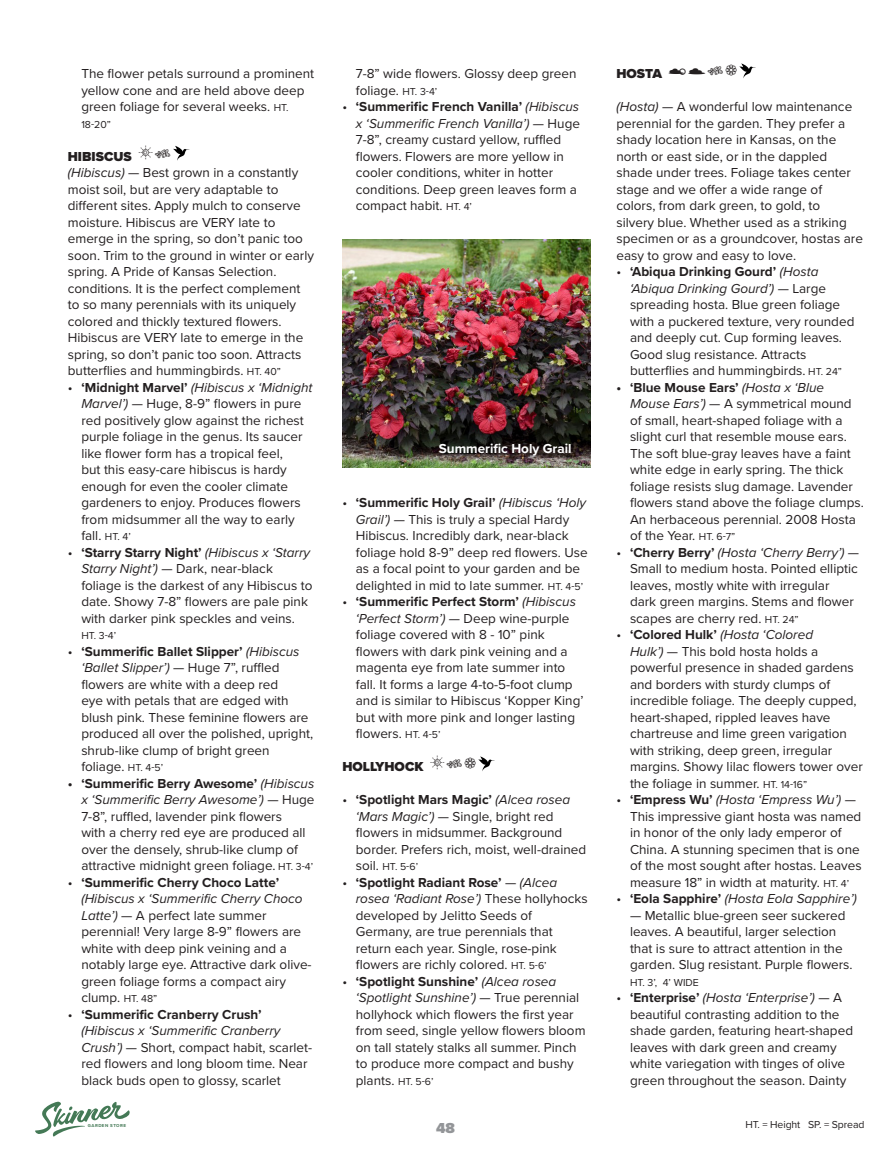
<style>
.page{position:relative;width:891px;height:1161px;background:#fff}
.page>*{position:absolute;margin:0;border:0;box-sizing:border-box;transform-origin:0 0}
.t1{font:900 15px "Proxima Nova";color:#939598}
.t2{font:13.5px/16.5px "Proxima Nova";color:#231f20}
.t3{font:italic 13.5px "Proxima Nova";color:#231f20}
.t4{font:900 13.5px "Proxima Nova";color:#231f20}
.Descriptions{font:700 13.5px "Proxima Nova";color:#fff}
.t5{font:10.5px "Proxima Nova";letter-spacing:-.01em;color:#231f20}
.t6{font:700 4.5px "Proxima Nova";letter-spacing:.1em;color:#447956}
.s1{font-size:10.5px}
.s2{font-style:italic}
.s3{font-weight:700}
.s4{font-size:13.5px}
.s5{font-style:normal}
.s6{font-weight:700;font-style:normal}
</style>
<div class="page">
<svg style="left:35px;top:1102px;width:95px;height:35px"></svg>
<img style="left:342px;top:240px;width:249px;height:228px">
<svg style="left:173px;top:146px;width:17px;height:15px"></svg>
<svg style="left:739px;top:63px;width:17px;height:15px"></svg>
<svg style="left:478px;top:756px;width:17px;height:15px"></svg>
<p class="t2" style="left:81px;top:65px;width:234px">The flower petals surround a prominent yellow cone and are held above deep green foliage for several weeks. <span class="s1">HT.</span></p>
<p class="t5" style="left:81px;top:116px;width:31px">18-20”</p>
<p class="t4" style="left:68px;top:146px;width:89px">HIBISCUS ●</p>
<p class="t2" style="left:68px;top:164px;width:248px"><span class="s2">(Hibiscus)</span> — Best grown in a constantly moist soil, but are very adaptable to different sites. Apply mulch to conserve moisture. Hibiscus are VERY late to emerge in the spring, so don’t panic too soon. Trim to the ground in winter or early spring. A Pride of Kansas Selection.</p>
<p class="t2" style="left:68px;top:279px;width:237px">conditions. It is the perfect complement to so many perennials with its uniquely colored and thickly textured flowers.<br>Hibiscus are VERY late to emerge in the spring, so don’t panic too soon. Attracts butterflies and hummingbirds. <span class="s1">HT. 40”</span></p>
<p class="t2" style="left:81px;top:378px;width:233px;text-indent:-14px">• <span class="s3">‘Midnight Marvel’</span> <span class="s2">(Hibiscus x ‘Midnight Marvel’)</span> — Huge, 8-9” flowers in pure red positively glow against the richest purple foliage in the genus. Its saucer like flower form has a tropical feel,<br>but this easy-care hibiscus is hardy enough for even the cooler climate gardeners to enjoy. Produces flowers from midsummer all the way to early fall. <span class="s1">HT. 4’</span></p>
<p class="t2" style="left:81px;top:543px;width:233px;text-indent:-14px">• <span class="s3">‘Starry Starry Night’</span> <span class="s2">(Hibiscus x ‘Starry Starry Night’)</span> — Dark, near-black foliage is the darkest of any Hibiscus to date. Showy 7-8” flowers are pale pink with darker pink speckles and veins.</p>
<p class="t5" style="left:81px;top:628px;width:36px">HT. 3-4’</p>
<p class="t2" style="left:81px;top:642px;width:233px;text-indent:-14px">• <span class="s3">‘Summerific Ballet Slipper’</span> <span class="s2">(Hibiscus ‘Ballet Slipper’)</span> — Huge 7”, ruffled flowers are white with a deep red<br>eye with petals that are edged with blush pink. These feminine flowers are produced all over the polished, upright, shrub-like clump of bright green foliage. <span class="s1">HT. 4-5’</span></p>
<p class="t2" style="left:81px;top:774px;width:235px;text-indent:-14px"><span class="s3">• ‘Summerific Berry Awesome’</span> <span class="s2">(Hibiscus x ‘Summerific Berry Awesome’)</span> — Huge 7-8”, ruffled, lavender pink flowers<br>with a cherry red eye are produced all over the densely, shrub-like clump of attractive midnight green foliage. <span class="s1">HT. 3-4’</span></p>
<p class="t2" style="left:81px;top:873px;width:232px;text-indent:-14px">• <span class="s3">‘Summerific Cherry Choco Latte’ </span><span class="s2">(Hibiscus x ‘Summerific Cherry Choco Latte’)</span> — A perfect late summer perennial! Very large 8-9” flowers are white with deep pink veining and a notably large eye. Attractive dark olive&shy;green foliage forms a compact airy clump. <span class="s1">HT. 48”</span></p>
<p class="t2" style="left:81px;top:1005px;width:232px;text-indent:-14px">• <span class="s3">‘Summerific Cranberry Crush’ </span><span class="s2">(Hibiscus x ‘Summerific Cranberry Crush’)</span> — Short, compact habit, scarlet&shy;red flowers and long bloom time. Near black buds open to glossy, scarlet</p>
<p class="t2" style="left:356px;top:65px;width:222px">7-8” wide flowers. Glossy deep green foliage. <span class="s1">HT. 3-4’</span></p>
<p class="t2" style="left:356px;top:98px;width:226px;text-indent:-14px">• <span class="s3">‘Summerific French Vanilla’</span> <span class="s2">(Hibiscus x ‘Summerific French Vanilla’)</span> — Huge 7-8”, creamy custard yellow, ruffled flowers. Flowers are more yellow in cooler conditions, whiter in hotter conditions. Deep green leaves form a compact habit. <span class="s1">HT. 4’</span></p>
<p class="Descriptions" style="left:439px;top:439px;width:134px">Summerific Holy Grail</p>
<p class="t2" style="left:356px;top:494px;width:233px;text-indent:-14px">• <span class="s3">‘Summerific Holy Grail’</span> <span class="s2">(Hibiscus ‘Holy Grail’)</span> — This is truly a special Hardy Hibiscus. Incredibly dark, near-black foliage hold 8-9” deep red flowers. Use as a focal point to your garden and be delighted in mid to late summer. <span class="s1">HT. 4-5’</span></p>
<p class="t2" style="left:356px;top:593px;width:229px;text-indent:-14px">• <span class="s3">‘Summerific Perfect Storm’</span> <span class="s2">(Hibiscus ‘Perfect Storm’)</span> — Deep wine-purple foliage covered with 8 - 10” pink flowers with dark pink veining and a magenta eye from late summer into fall. It forms a large 4-to-5-foot clump and is similar to Hibiscus ‘Kopper King’ but with more pink and longer lasting flowers. <span class="s1">HT. 4-5’</span></p>
<p class="t4" style="left:342px;top:757px;width:106px">HOLLYHOCK ●</p>
<p class="t2" style="left:356px;top:791px;width:232px;text-indent:-14px">• <span class="s3">‘Spotlight Mars Magic’</span> <span class="s2">(Alcea rosea ‘Mars Magic’)</span> — Single, bright red flowers in midsummer. Background border. Prefers rich, moist, well-drained</p>
<p class="t5" style="left:356px;top:859px;width:64px"><span class="s4">soil.</span> HT. 5-6’</p>
<p class="t2" style="left:356px;top:873px;width:233px;text-indent:-14px">• <span class="s3">‘Spotlight Radiant Rose’</span> — <span class="s2">(Alcea rosea ‘Radiant Rose’)</span> These hollyhocks developed by Jelitto Seeds of Germany, are true perennials that return each year. Single, rose-pink flowers are richly colored. <span class="s1">HT. 5-6’</span></p>
<p class="t2" style="left:356px;top:972px;width:231px;text-indent:-14px">• <span class="s3">‘Spotlight Sunshine’</span> <span class="s2">(Alcea rosea ‘Spotlight Sunshine’)</span> — True perennial hollyhock which flowers the first year from seed, single yellow flowers bloom on tall stately stalks all summer. Pinch to produce more compact and bushy plants. <span class="s1">HT. 5-6’</span></p>
<p class="t4" style="left:616px;top:64px;width:93px">HOSTA ▼▲</p>
<p class="t2" style="left:616px;top:98px;width:248px"><span class="s2">(Hosta)</span> — A wonderful low maintenance perennial for the garden. They prefer a shady location here in Kansas, on the north or east side, or in the dappled shade under trees. Foliage takes center stage and we offer a wide range of colors, from dark green, to gold, to<br>silvery blue. Whether used as a striking specimen or as a groundcover, hostas are easy to grow and easy to love.</p>
<p class="t2" style="left:630px;top:263px;width:226px;text-indent:-14px">• <span class="s3">‘Abiqua Drinking Gourd’</span> <span class="s2">(Hosta ‘Abiqua Drinking Gourd’)</span> — Large spreading hosta. Blue green foliage with a puckered texture, very rounded and deeply cut. Cup forming leaves.<br>Good slug resistance. Attracts butterflies and hummingbirds. <span class="s1">HT. 24”</span></p>
<p class="t2" style="left:630px;top:378px;width:235px;text-indent:-14px"><span class="s3">• ‘Blue Mouse Ears’</span> <span class="s2">(Hosta x ‘Blue Mouse Ears’)</span> — A symmetrical mound of small, heart-shaped foliage with a slight curl that resemble mouse ears.<br>The soft blue-gray leaves have a faint white edge in early spring. The thick foliage resists slug damage. Lavender flowers stand above the foliage clumps.<br>An herbaceous perennial. 2008 Hosta of the Year. <span class="s1">HT. 6-7”</span></p>
<p class="t2" style="left:630px;top:543px;width:231px;text-indent:-14px">• <span class="s3">‘Cherry Berry’</span> <span class="s2">(Hosta ‘Cherry Berry’)</span> — Small to medium hosta. Pointed elliptic leaves, mostly white with irregular<br>dark green margins. Stems and flower scapes are cherry red. <span class="s1">HT. 24”</span></p>
<p class="t2" style="left:630px;top:626px;width:234px;text-indent:-14px">• <span class="s3">‘Colored Hulk’</span> <span class="s2">(Hosta ‘Colored<br>Hulk’)</span> — This bold hosta holds a powerful presence in shaded gardens and borders with sturdy clumps of incredible foliage. The deeply cupped, heart-shaped, rippled leaves have chartreuse and lime green varigation with striking, deep green, irregular margins. Showy lilac flowers tower over the foliage in summer. <span class="s1">HT. 14-16”</span></p>
<p class="t2" style="left:630px;top:791px;width:233px;text-indent:-14px">• <span class="s3">‘Empress Wu’</span> <span class="s2">(Hosta ‘Empress Wu’)</span> — This impressive giant hosta was named in honor of the only lady emperor of China. A stunning specimen that is one of the most sought after hostas. Leaves measure 18” in width at maturity. <span class="s1">HT. 4’</span></p>
<p class="t3" style="left:617px;top:889px;width:242px"><span class="s5">•</span> <span class="s6">‘Eola Sapphire’</span> (Hosta Eola Sapphire’)</p>
<p class="t2" style="left:630px;top:906px;width:224px">— Metallic blue-green seer suckered leaves. A beautiful, larger selection that is sure to attract attention in the garden. Slug resistant. Purple flowers.</p>
<p class="t5" style="left:630px;top:974px;width:70px">HT. 3’, 4’ WIDE</p>
<p class="t2" style="left:630px;top:989px;width:225px;text-indent:-14px">• <span class="s3">‘Enterprise’</span> <span class="s2">(Hosta ‘Enterprise’)</span> — A beautiful contrasting addition to the shade garden, featuring heart-shaped leaves with dark green and creamy white variegation with tinges of olive green throughout the season. Dainty</p>
<p class="t6" style="left:88px;top:1122px;width:40px">GARDEN STORE</p>
<p class="t5" style="left:745px;top:1117px;width:121px">HT. = Height SP. = Spread</p>
<p class="t1" style="left:436px;top:1117px;width:20px">48</p>
</div>
